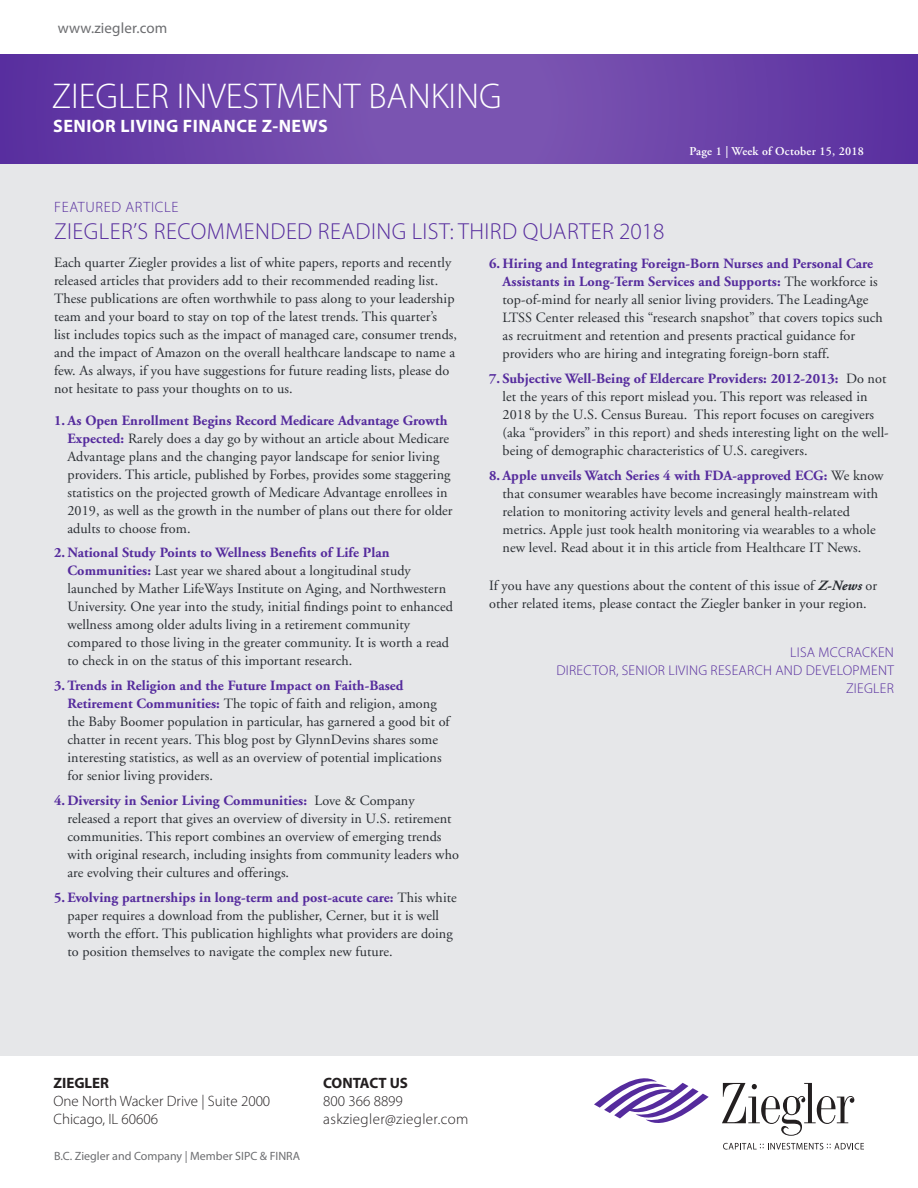
<style>
.page{position:relative;width:918px;height:1188px;background:#fff}
.page>*{position:absolute;margin:0;border:0;box-sizing:border-box;transform-origin:0 0}
.t1{font:300 36px "Myriad Pro";color:#fff}
.t2{font:300 23.25px "Myriad Pro";letter-spacing:.02em;color:#552b9d}
.t3{font:700 18px "Myriad Pro";letter-spacing:.025em;color:#fff}
.t4{font:300 15px "Myriad Pro";color:#231f20}
.t5{font:300 15px "Myriad Pro";letter-spacing:.025em;color:#231f20}
.t6{font:700 15px "Myriad Pro";color:#231f20}
.t7{font:15px "Myriad Pro";letter-spacing:.01em;color:#6c6d70}
.t8{font:300 15px "Myriad Pro";letter-spacing:.045em;color:#552b9d}
.Normal_text{font:14.1px/18px "Adobe Garamond";letter-spacing:.005em;color:#282c31}
.t9{font:300 14.1px/18px "Myriad Pro";letter-spacing:.02em;color:#552b9d;text-align:right}
.t10{font:12px "Myriad Pro";color:#6c6d70}
.Normal_text-2{font:600 12px "Adobe Garamond";letter-spacing:.02em;color:#fff}
.s1{font-weight:700;color:#552b9d}
.s2{font-weight:700;font-style:italic}
</style>
<div class="page">
<svg style="left:0;top:54px;width:918px;height:110px;background:#6c44a9"></svg>
<div style="left:0;top:164px;width:918px;height:891px;background:#e6e7e9"></div>
<svg style="left:723px;top:1143px;width:141px;height:7px"></svg>
<svg style="left:722px;top:1083px;width:132px;height:53px"></svg>
<svg style="left:594px;top:1078px;width:115px;height:45px"></svg>
<p class="t7" style="left:58px;top:19px;width:111px">www.ziegler.com</p>
<p class="t1" style="left:52px;top:74px;width:451px">ZIEGLER INVESTMENT BANKING</p>
<p class="t3" style="left:53px;top:114px;width:276px">SENIOR LIVING FINANCE Z-NEWS</p>
<p class="Normal_text-2" style="left:689px;top:145px;width:176px">Page 1 | Week of October 15, 2018</p>
<p class="t8" style="left:54px;top:198px;width:126px">FEATURED ARTICLE</p>
<p class="t2" style="left:54px;top:217px;width:612px">ZIEGLER’S RECOMMENDED READING LIST: THIRD QUARTER 2018</p>
<p class="Normal_text" style="left:54px;top:254px;width:405px">Each quarter Ziegler provides a list of white papers, reports and recently released articles that providers add to their recommended reading list.<br>These publications are often worthwhile to pass along to your leadership team and your board to stay on top of the latest trends. This quarter’s<br>list includes topics such as the impact of managed care, consumer trends, and the impact of Amazon on the overall healthcare landscape to name a few. As always, if you have suggestions for future reading lists, please do not hesitate to pass your thoughts on to us.</p>
<p class="Normal_text" style="left:68px;top:411px;width:387px;text-indent:-14px"><span class="s1">1. As Open Enrollment Begins Record Medicare Advantage Growth Expected:</span> Rarely does a day go by without an article about Medicare Advantage plans and the changing payor landscape for senior living providers. This article, published by Forbes, provides some staggering statistics on the projected growth of Medicare Advantage enrollees in 2019, as well as the growth in the number of plans out there for older adults to choose from.</p>
<p class="Normal_text" style="left:68px;top:544px;width:387px;text-indent:-14px"><span class="s1">2. National Study Points to Wellness Benefits of Life Plan Communities:</span> Last year we shared about a longitudinal study launched by Mather LifeWays Institute on Aging, and Northwestern University. One year into the study, initial findings point to enhanced wellness among older adults living in a retirement community compared to those living in the greater community. It is worth a read to check in on the status of this important research.</p>
<p class="Normal_text" style="left:68px;top:677px;width:384px;text-indent:-14px"><span class="s1">3. Trends in Religion and the Future Impact on Faith-Based Retirement Communities:</span> The topic of faith and religion, among the Baby Boomer population in particular, has garnered a good bit of chatter in recent years. This blog post by GlynnDevins shares some interesting statistics, as well as an overview of potential implications for senior living providers.</p>
<p class="Normal_text" style="left:68px;top:792px;width:393px;text-indent:-14px"><span class="s1">4. Diversity in Senior Living Communities:</span> Love &amp; Company released a report that gives an overview of diversity in U.S. retirement communities. This report combines an overview of emerging trends with original research, including insights from community leaders who are evolving their cultures and offerings.</p>
<p class="Normal_text" style="left:68px;top:888px;width:391px;text-indent:-14px"><span class="s1">5. Evolving partnerships in long-term and post-acute care:</span> This white paper requires a download from the publisher, Cerner, but it is well worth the effort. This publication highlights what providers are doing to position themselves to navigate the complex new future.</p>
<p class="Normal_text" style="left:503px;top:255px;width:382px;text-indent:-14px"><span class="s1">6. Hiring and Integrating Foreign-Born Nurses and Personal Care Assistants in Long-Term Services and Supports:</span> The workforce is top-of-mind for nearly all senior living providers. The LeadingAge LTSS Center released this “research snapshot” that covers topics such as recruitment and retention and presents practical guidance for providers who are hiring and integrating foreign-born staff.</p>
<p class="Normal_text" style="left:503px;top:370px;width:388px;text-indent:-14px"><span class="s1">7. Subjective Well-Being of Eldercare Providers: 2012-2013:</span> Do not let the years of this report mislead you. This report was released in 2018 by the U.S. Census Bureau. This report focuses on caregivers (aka “providers” in this report) and sheds interesting light on the well&shy;being of demographic characteristics of U.S. caregivers.</p>
<p class="Normal_text" style="left:503px;top:466px;width:383px;text-indent:-14px"><span class="s1">8. Apple unveils Watch Series 4 with FDA-approved ECG:</span> We know that consumer wearables have become increasingly mainstream with relation to monitoring activity levels and general health-related metrics. Apple just took health monitoring via wearables to a whole new level. Read about it in this article from Healthcare IT News.</p>
<p class="Normal_text" style="left:489px;top:577px;width:390px">If you have any questions about the content of this issue of <span class="s2">Z-News</span> or other related items, please contact the Ziegler banker in your region.</p>
<p class="t9" style="left:556px;top:643px;width:339px">LISA MCCRACKEN<br>DIRECTOR, SENIOR LIVING RESEARCH AND DEVELOPMENT<br>ZIEGLER</p>
<p class="t6" style="left:53px;top:1073px;width:57px">ZIEGLER</p>
<p class="t4" style="left:53px;top:1092px;width:218px">One North Wacker Drive | Suite 2000</p>
<p class="t4" style="left:53px;top:1110px;width:106px">Chicago, IL 60606</p>
<p class="t10" style="left:54px;top:1149px;width:248px">B.C. Ziegler and Company | Member SIPC &amp; FINRA</p>
<p class="t6" style="left:323px;top:1073px;width:86px">CONTACT US</p>
<p class="t4" style="left:323px;top:1092px;width:81px">800 366 8899</p>
<p class="t5" style="left:323px;top:1110px;width:147px">askziegler@ziegler.com</p>
</div>
